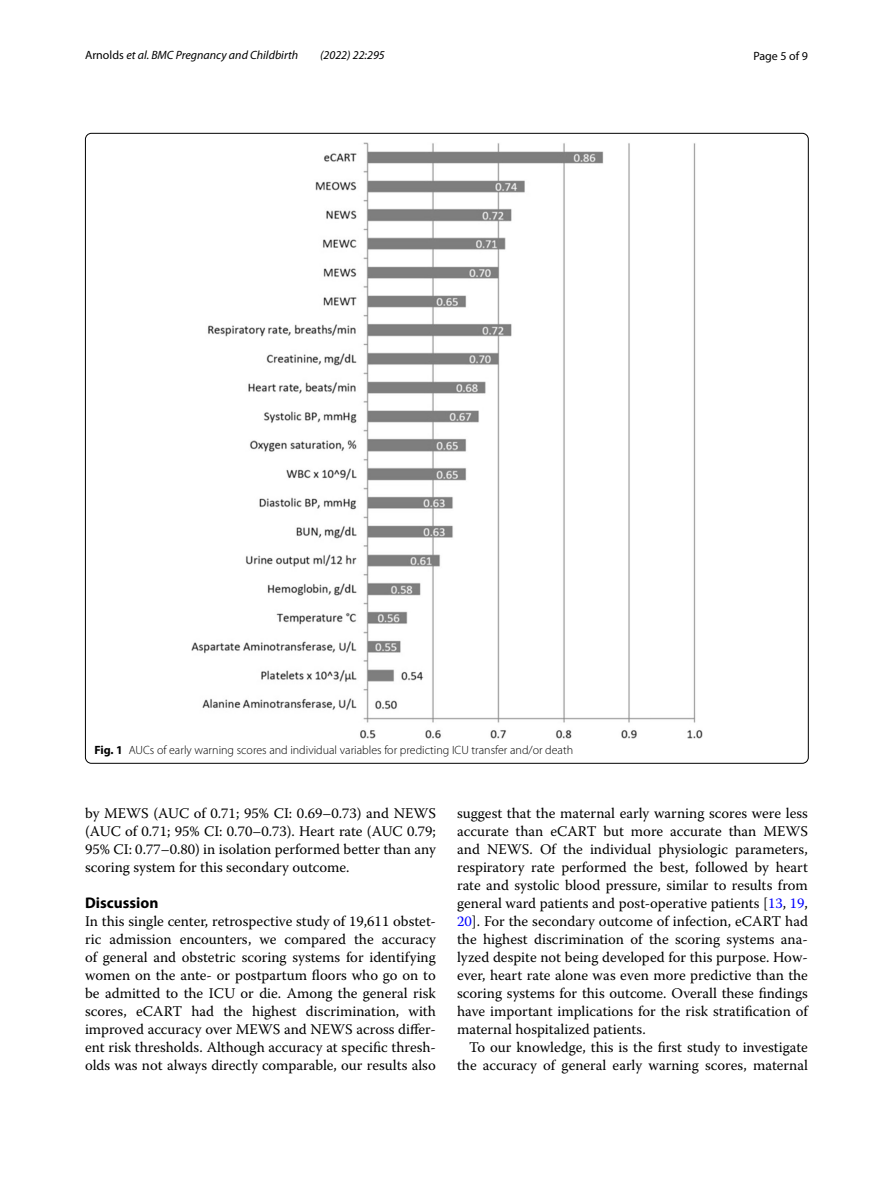
<style>
.page{position:relative;width:893px;height:1187px;background:#fff}
.page>*{position:absolute;margin:0;border:0;box-sizing:border-box;transform-origin:0 0}
.t1{font:700 15.45px "Myriad Pro";color:#000}
.t2{font:14.7px/18px "Warnock Pro";color:#000;text-align:justify}
.t3{font:300 12px "Myriad Pro";color:#000}
.t4{font:italic 12px "Myriad Pro";color:#000}
.t5{font:12px "Myriad Pro";color:#000}
.s1{font-style:normal}
.s2{font-weight:700}
.s3{color:#00f}
</style>
<div class="page">
<img style="left:192px;top:142px;width:510px;height:596px">
<p class="t4" style="left:85px;top:48px;width:215px"><span class="s1">Arnolds</span> et al. BMC Pregnancy and Childbirth</p>
<p class="t4" style="left:320px;top:48px;width:66px">(2022) 22:295</p>
<p class="t5" style="left:753px;top:48px;width:56px">Page 5 of 9</p>
<p class="t3" style="left:94px;top:743px;width:480px"><span class="s2">Fig. 1</span> AUCs of early warning scores and individual variables for predicting ICU transfer and/or death</p>
<p class="t2" style="left:85px;top:804px;width:352px">by MEWS (AUC of 0.71; 95% CI: 0.69–0.73) and NEWS (AUC of 0.71; 95% CI: 0.70–0.73). Heart rate (AUC 0.79; 95% CI: 0.77–0.80) in isolation performed better than any scoring system for this secondary outcome.</p>
<p class="t1" style="left:85px;top:893px;width:75px">Discussion</p>
<p class="t2" style="left:85px;top:912px;width:352px">In this single center, retrospective study of 19,611 obstet&shy;ric admission encounters, we compared the accuracy of general and obstetric scoring systems for identifying women on the ante- or postpartum floors who go on to be admitted to the ICU or die. Among the general risk scores, eCART had the highest discrimination, with improved accuracy over MEWS and NEWS across differ&shy;ent risk thresholds. Although accuracy at specific thresh&shy;olds was not always directly comparable, our results also</p>
<p class="t2" style="left:457px;top:804px;width:352px">suggest that the maternal early warning scores were less accurate than eCART but more accurate than MEWS and NEWS. Of the individual physiologic parameters, respiratory rate performed the best, followed by heart rate and systolic blood pressure, similar to results from general ward patients and post-operative patients [<span class="s3">13</span>, <span class="s3">19</span>, <span class="s3">20</span>]. For the secondary outcome of infection, eCART had the highest discrimination of the scoring systems ana&shy;lyzed despite not being developed for this purpose. How&shy;ever, heart rate alone was even more predictive than the scoring systems for this outcome. Overall these findings have important implications for the risk stratification of maternal hospitalized patients.</p>
<p class="t2" style="left:457px;top:1038px;width:352px;text-align:right">To our knowledge, this is the first study to investigate the accuracy of general early warning scores, maternal</p>
</div>
